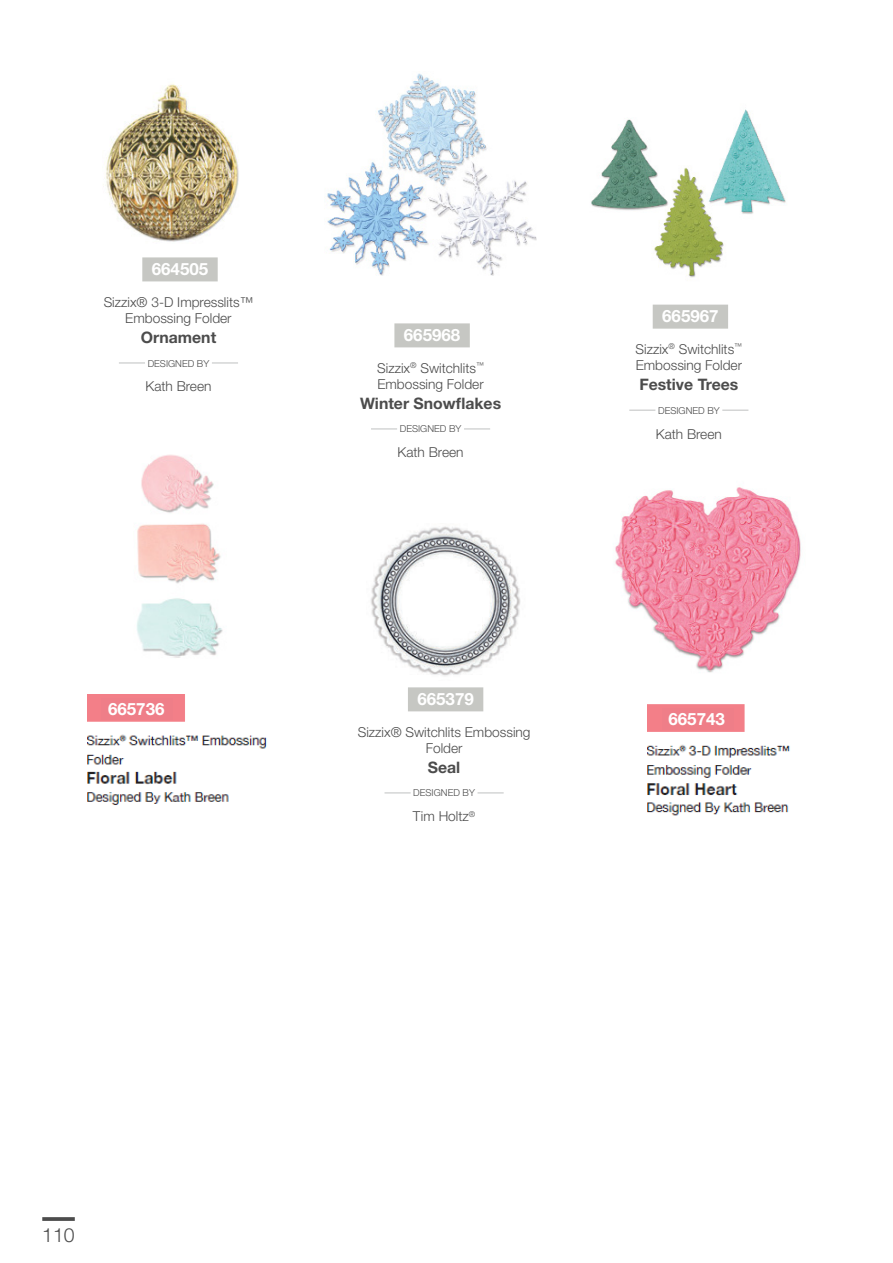
<style>
.page{position:relative;width:893px;height:1263px;background:#fff}
.page>*{position:absolute;margin:0;border:0;box-sizing:border-box;transform-origin:0 0}
.t1{font:300 19.5px "Helvetica Neue LT Std";color:#4c4c4c}
.SKU{font:700 16.95px "Helvetica Neue LT Std";color:#fff}
.Product_Info{font:700 15.75px "Helvetica Neue LT Std";color:#4c4c4c}
.Product_Info-2{font:300 13.65px/16.5px "Helvetica Neue LT Std";color:#4c4c4c;text-align:center}
.Product_Info-3{font:300 9.6px "Helvetica Neue LT Std";color:#4c4c4c}
</style>
<div class="page">
<svg style="left:42px;top:1217px;width:33px;height:4px"></svg>
<div style="left:142px;top:257px;width:76px;height:24px;background:#c6c7c3"></div>
<svg style="left:119px;top:363px;width:26px;height:1px"></svg>
<svg style="left:212px;top:363px;width:26px;height:1px"></svg>
<img style="left:104px;top:84px;width:135px;height:158px">
<div style="left:653px;top:305px;width:75px;height:24px;background:#c6c7c3"></div>
<svg style="left:629px;top:410px;width:26px;height:1px"></svg>
<svg style="left:722px;top:410px;width:26px;height:1px"></svg>
<img style="left:591px;top:109px;width:195px;height:169px">
<div style="left:394px;top:323px;width:76px;height:24px;background:#c6c7c3"></div>
<svg style="left:371px;top:429px;width:26px;height:1px"></svg>
<svg style="left:464px;top:429px;width:26px;height:1px"></svg>
<img style="left:327px;top:73px;width:210px;height:203px">
<div style="left:408px;top:687px;width:75px;height:24px;background:#c6c7c3"></div>
<svg style="left:384px;top:793px;width:27px;height:1px"></svg>
<svg style="left:478px;top:793px;width:26px;height:1px"></svg>
<img style="left:371px;top:526px;width:150px;height:150px">
<img style="left:87px;top:695px;width:180px;height:110px">
<img style="left:137px;top:454px;width:86px;height:204px">
<div style="left:102px;top:698px;width:71px;height:22px;background:#ef7e88"></div>
<img style="left:647px;top:704px;width:143px;height:112px">
<img style="left:615px;top:487px;width:186px;height:186px">
<div style="left:662px;top:708px;width:71px;height:22px;background:#ef7e88"></div>
<p class="SKU" style="left:152px;top:259px;width:58px">664505</p>
<p class="Product_Info-2" style="left:104px;top:293px;width:151px">Sizzix® 3-D Impresslits™<br>Embossing Folder</p>
<p class="Product_Info" style="left:141px;top:328px;width:77px">Ornament</p>
<p class="Product_Info-3" style="left:148px;top:357px;width:63px">DESIGNED BY</p>
<p class="Product_Info-2" style="left:145px;top:378px;width:67px">Kath Breen</p>
<p class="SKU" style="left:108px;top:698px;width:58px">665736</p>
<p class="SKU" style="left:404px;top:324px;width:58px">665968</p>
<p class="Product_Info-2" style="left:377px;top:359px;width:108px">Sizzix<sup>®</sup> Switchlits<sup>™</sup></p>
<p class="Product_Info-2" style="left:377px;top:376px;width:108px">Embossing Folder</p>
<p class="Product_Info" style="left:360px;top:394px;width:143px">Winter Snowflakes</p>
<p class="Product_Info-3" style="left:400px;top:423px;width:63px">DESIGNED BY</p>
<p class="Product_Info-2" style="left:398px;top:444px;width:67px">Kath Breen</p>
<p class="SKU" style="left:417px;top:688px;width:58px">665379</p>
<p class="Product_Info-2" style="left:358px;top:723px;width:174px">Sizzix® Switchlits Embossing<br>Folder</p>
<p class="Product_Info" style="left:428px;top:758px;width:34px">Seal</p>
<p class="Product_Info-3" style="left:413px;top:787px;width:63px">DESIGNED BY</p>
<p class="Product_Info-2" style="left:413px;top:808px;width:64px">Tim Holtz<sup>®</sup></p>
<p class="SKU" style="left:662px;top:306px;width:58px">665967</p>
<p class="Product_Info-2" style="left:636px;top:340px;width:108px">Sizzix<sup>®</sup> Switchlits<sup>™</sup></p>
<p class="Product_Info-2" style="left:636px;top:357px;width:108px">Embossing Folder</p>
<p class="Product_Info" style="left:639px;top:375px;width:101px">Festive Trees</p>
<p class="Product_Info-3" style="left:658px;top:404px;width:63px">DESIGNED BY</p>
<p class="Product_Info-2" style="left:656px;top:425px;width:67px">Kath Breen</p>
<p class="SKU" style="left:668px;top:708px;width:58px">665743</p>
<h1 class="t1" style="left:42px;top:1223px;width:34px">110</h1>
</div>
